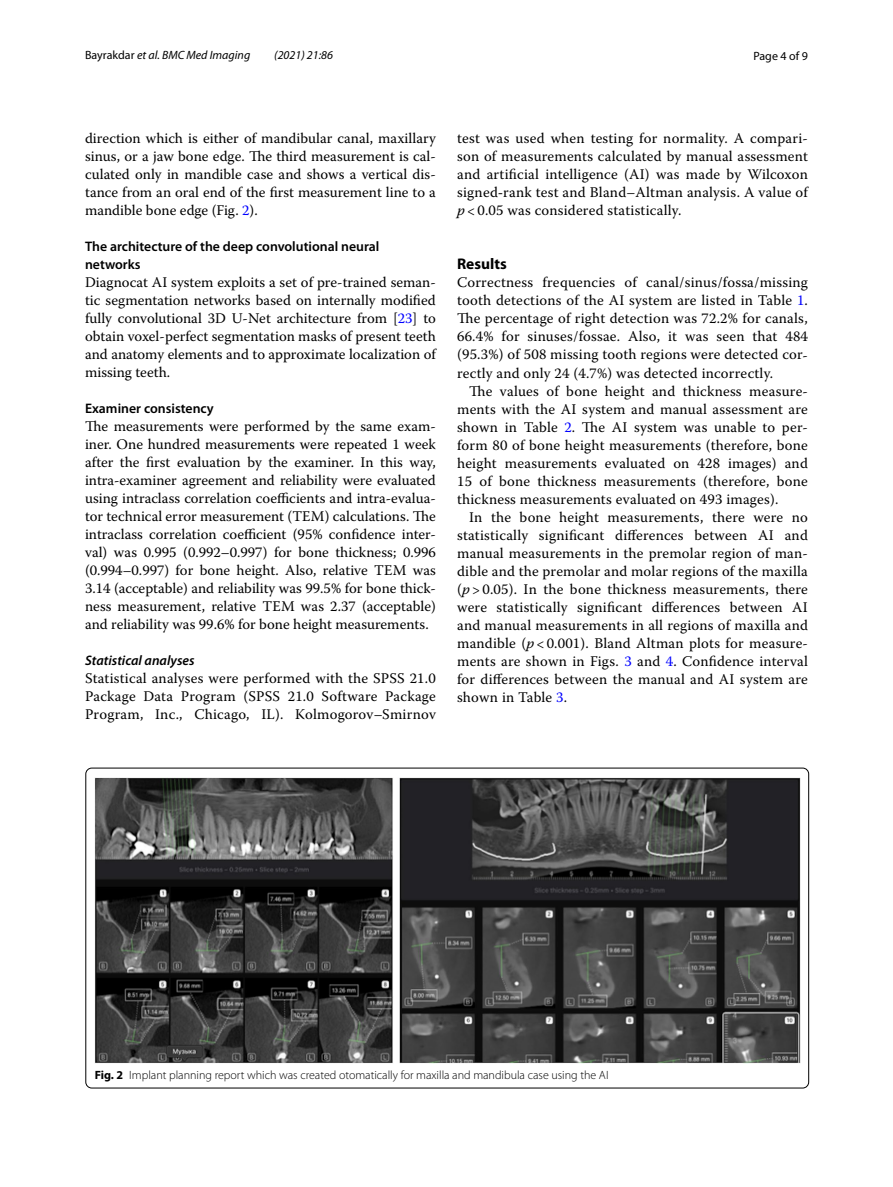
<style>
.page{position:relative;width:893px;height:1187px;background:#fff}
.page>*{position:absolute;margin:0;border:0;box-sizing:border-box;transform-origin:0 0}
.t1{font:700 15.45px "Myriad Pro";color:#000}
.t2{font:14.7px/18px "Warnock Pro";letter-spacing:.015em;color:#000;text-align:justify}
.t3{font:600 13.8px/18px "Myriad Pro";color:#000}
.t4{font:italic 600 13.8px "Myriad Pro";color:#000}
.t5{font:300 12px "Myriad Pro";color:#000}
.t6{font:italic 12px "Myriad Pro";color:#000}
.t7{font:12px "Myriad Pro";color:#000}
.s1{font-style:normal}
.s2{color:#00f}
.s3{font-family:"STIX Math"}
.s4{font-style:italic}
.s5{font-weight:700}
</style>
<div class="page">
<img style="left:94px;top:777px;width:706px;height:286px">
<p class="t6" style="left:85px;top:48px;width:167px"><span class="s1">Bayrakdar</span> et al. BMC Med Imaging</p>
<p class="t6" style="left:274px;top:48px;width:60px">(2021) 21:86</p>
<p class="t7" style="left:753px;top:48px;width:56px">Page 4 of 9</p>
<p class="t2" style="left:85px;top:128px;width:352px">direction which is either of mandibular canal, maxillary sinus, or a jaw bone edge. The third measurement is cal&shy;culated only in mandible case and shows a vertical dis&shy;tance from an oral end of the first measurement line to a mandible bone edge (Fig. <span class="s2">2</span>).</p>
<p class="t3" style="left:85px;top:237px;width:296px">The architecture of the deep convolutional neural networks</p>
<p class="t2" style="left:85px;top:272px;width:352px">Diagnocat AI system exploits a set of pre-trained seman&shy;tic segmentation networks based on internally modified fully convolutional 3D U-Net architecture from [<span class="s2">23</span>] to obtain voxel-perfect segmentation masks of present teeth and anatomy elements and to approximate localization of missing teeth.</p>
<p class="t3" style="left:85px;top:399px;width:130px">Examiner consistency</p>
<p class="t2" style="left:85px;top:416px;width:352px">The measurements were performed by the same exam&shy;iner. One hundred measurements were repeated 1 week after the first evaluation by the examiner. In this way, intra-examiner agreement and reliability were evaluated using intraclass correlation coefficients and intra-evalua&shy;tor technical error measurement (TEM) calculations. The intraclass correlation coefficient (95% confidence inter&shy;val) was 0.995 (0.992–0.997) for bone thickness; 0.996 (0.994–0.997) for bone height. Also, relative TEM was 3.14 (acceptable) and reliability was 99.5% for bone thick&shy;ness measurement, relative TEM was 2.37 (acceptable) and reliability was 99.6% for bone height measurements.</p>
<p class="t4" style="left:85px;top:651px;width:111px">Statistical analyses</p>
<p class="t2" style="left:85px;top:668px;width:352px">Statistical analyses were performed with the SPSS 21.0<br>Package Data Program (SPSS 21.0 Software Package Program, Inc., Chicago, IL). Kolmogorov–Smirnov</p>
<p class="t2" style="left:457px;top:128px;width:352px">test was used when testing for normality. A compari&shy;son of measurements calculated by manual assessment and artificial intelligence (AI) was made by Wilcoxon signed<span class="s3">‐</span>rank test and Bland–Altman analysis. A value of <span class="s4">p</span> &lt; 0.05 was considered statistically.</p>
<p class="t1" style="left:457px;top:254px;width:51px">Results</p>
<p class="t2" style="left:457px;top:273px;width:352px">Correctness frequencies of canal/sinus/fossa/missing tooth detections of the AI system are listed in Table <span class="s2">1</span>.<br>The percentage of right detection was 72.2% for canals, 66.4% for sinuses/fossae. Also, it was seen that 484 (95.3%) of 508 missing tooth regions were detected cor&shy;rectly and only 24 (4.7%) was detected incorrectly.</p>
<p class="t2" style="left:457px;top:381px;width:352px;text-indent:12px">The values of bone height and thickness measure&shy;ments with the AI system and manual assessment are shown in Table <span class="s2">2</span>. The AI system was unable to per&shy;form 80 of bone height measurements (therefore, bone height measurements evaluated on 428 images) and 15 of bone thickness measurements (therefore, bone thickness measurements evaluated on 493 images).</p>
<p class="t2" style="left:457px;top:507px;width:352px;text-indent:12px">In the bone height measurements, there were no statistically significant differences between AI and manual measurements in the premolar region of man&shy;dible and the premolar and molar regions of the maxilla (<span class="s4">p</span> &gt; 0.05). In the bone thickness measurements, there were statistically significant differences between AI and manual measurements in all regions of maxilla and mandible (<span class="s4">p</span> &lt; 0.001). Bland Altman plots for measure&shy;ments are shown in Figs. <span class="s2">3</span> and <span class="s2">4</span>. Confidence interval for differences between the manual and AI system are shown in Table <span class="s2">3</span>.</p>
<p class="t5" style="left:95px;top:1068px;width:515px"><span class="s5">Fig. 2</span> Implant planning report which was created otomatically for maxilla and mandibula case using the AI</p>
</div>
